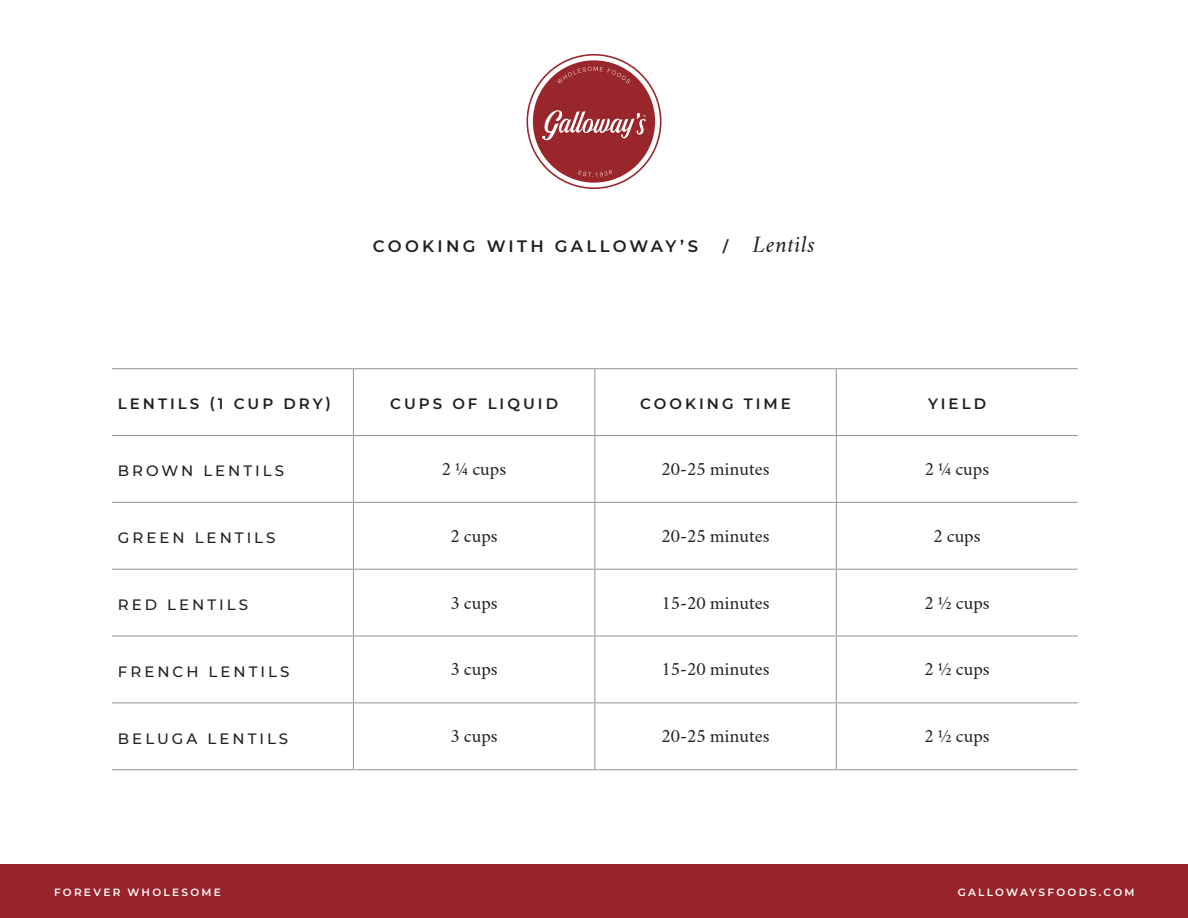
<style>
.page{position:relative;width:1188px;height:918px;background:#fff}
.page>*{position:absolute;margin:0;border:0;box-sizing:border-box;transform-origin:0 0}
.t1{font:italic 21px "Crimson Text";letter-spacing:.035em;color:#231f20}
.t2{font:16.5px "Crimson Text";color:#231f20}
.t3{font:600 16.5px "Montserrat";letter-spacing:.195em;color:#231f20}
.t4{font:500 15px "Montserrat";letter-spacing:.2em;color:#231f20}
.t5{font:600 15px "Montserrat";letter-spacing:.2em;color:#231f20}
.t6{font:600 10.5px "Montserrat";letter-spacing:.22em;color:#fff}
.s1{font-family:"Montserrat";font-weight:600;font-style:normal;font-size:15px}
</style>
<div class="page">
<svg style="left:526px;top:54px;width:136px;height:135px"></svg>
<div style="left:0;top:864px;width:1188px;height:54px;background:#98232b"></div>
<hr style="left:112px;top:368px;width:241px;height:1px;background:#939598">
<hr style="left:353px;top:368px;width:242px;height:1px;background:#939598">
<hr style="left:353px;top:369px;width:1px;height:66px;background:#939598">
<hr style="left:595px;top:368px;width:241px;height:1px;background:#939598">
<hr style="left:595px;top:369px;width:1px;height:66px;background:#939598">
<hr style="left:836px;top:368px;width:242px;height:1px;background:#939598">
<hr style="left:836px;top:369px;width:1px;height:66px;background:#939598">
<hr style="left:112px;top:435px;width:241px;height:1px;background:#939598">
<hr style="left:353px;top:435px;width:242px;height:1px;background:#939598">
<hr style="left:353px;top:436px;width:1px;height:66px;background:#939598">
<hr style="left:595px;top:435px;width:241px;height:1px;background:#939598">
<hr style="left:595px;top:436px;width:1px;height:66px;background:#939598">
<hr style="left:836px;top:435px;width:242px;height:1px;background:#939598">
<hr style="left:836px;top:436px;width:1px;height:66px;background:#939598">
<hr style="left:112px;top:502px;width:241px;height:1px;background:#939598">
<hr style="left:353px;top:502px;width:242px;height:1px;background:#939598">
<hr style="left:353px;top:503px;width:1px;height:66px;background:#939598">
<hr style="left:595px;top:502px;width:241px;height:1px;background:#939598">
<hr style="left:595px;top:503px;width:1px;height:66px;background:#939598">
<hr style="left:836px;top:502px;width:242px;height:1px;background:#939598">
<hr style="left:836px;top:503px;width:1px;height:66px;background:#939598">
<hr style="left:112px;top:569px;width:241px;height:1px;background:#939598">
<hr style="left:353px;top:569px;width:242px;height:1px;background:#939598">
<hr style="left:353px;top:570px;width:1px;height:66px;background:#939598">
<hr style="left:595px;top:569px;width:241px;height:1px;background:#939598">
<hr style="left:595px;top:570px;width:1px;height:66px;background:#939598">
<hr style="left:836px;top:569px;width:242px;height:1px;background:#939598">
<hr style="left:836px;top:570px;width:1px;height:66px;background:#939598">
<hr style="left:112px;top:636px;width:241px;height:1px;background:#939598">
<hr style="left:353px;top:636px;width:242px;height:1px;background:#939598">
<hr style="left:353px;top:636px;width:1px;height:66px;background:#939598">
<hr style="left:595px;top:636px;width:241px;height:1px;background:#939598">
<hr style="left:595px;top:636px;width:1px;height:66px;background:#939598">
<hr style="left:836px;top:636px;width:242px;height:1px;background:#939598">
<hr style="left:836px;top:636px;width:1px;height:66px;background:#939598">
<hr style="left:112px;top:702px;width:241px;height:1px;background:#939598">
<hr style="left:353px;top:702px;width:242px;height:1px;background:#939598">
<hr style="left:353px;top:703px;width:1px;height:66px;background:#939598">
<hr style="left:595px;top:702px;width:241px;height:1px;background:#939598">
<hr style="left:595px;top:703px;width:1px;height:66px;background:#939598">
<hr style="left:836px;top:702px;width:242px;height:1px;background:#939598">
<hr style="left:836px;top:703px;width:1px;height:66px;background:#939598">
<hr style="left:112px;top:769px;width:241px;height:1px;background:#939598">
<hr style="left:353px;top:769px;width:242px;height:1px;background:#939598">
<hr style="left:595px;top:769px;width:241px;height:1px;background:#939598">
<hr style="left:836px;top:769px;width:242px;height:1px;background:#939598">
<p class="t3" style="left:373px;top:235px;width:327px">COOKING WITH GALLOWAY’S</p>
<p class="t1" style="left:723px;top:233px;width:94px"><span class="s1">/</span> Lentils</p>
<p class="t5" style="left:118px;top:393px;width:215px">LENTILS (1 CUP DRY)</p>
<p class="t5" style="left:390px;top:393px;width:169px">CUPS OF LIQUID</p>
<p class="t5" style="left:640px;top:393px;width:152px">COOKING TIME</p>
<p class="t5" style="left:928px;top:393px;width:59px">YIELD</p>
<p class="t4" style="left:118px;top:460px;width:168px">BROWN LENTILS</p>
<p class="t2" style="left:442px;top:459px;width:66px">2 ¼ cups</p>
<p class="t2" style="left:661px;top:459px;width:110px">20-25 minutes</p>
<p class="t2" style="left:925px;top:459px;width:66px">2 ¼ cups</p>
<p class="t4" style="left:118px;top:527px;width:159px">GREEN LENTILS</p>
<p class="t2" style="left:451px;top:526px;width:49px">2 cups</p>
<p class="t2" style="left:661px;top:526px;width:110px">20-25 minutes</p>
<p class="t2" style="left:933px;top:526px;width:49px">2 cups</p>
<p class="t4" style="left:118px;top:594px;width:132px">RED LENTILS</p>
<p class="t2" style="left:451px;top:592px;width:49px">3 cups</p>
<p class="t2" style="left:661px;top:592px;width:110px">15-20 minutes</p>
<p class="t2" style="left:924px;top:592px;width:67px">2 ½ cups</p>
<p class="t4" style="left:118px;top:661px;width:173px">FRENCH LENTILS</p>
<p class="t2" style="left:451px;top:659px;width:49px">3 cups</p>
<p class="t2" style="left:661px;top:659px;width:110px">15-20 minutes</p>
<p class="t2" style="left:924px;top:659px;width:67px">2 ½ cups</p>
<p class="t4" style="left:118px;top:728px;width:172px">BELUGA LENTILS</p>
<p class="t2" style="left:451px;top:726px;width:49px">3 cups</p>
<p class="t2" style="left:661px;top:726px;width:110px">20-25 minutes</p>
<p class="t2" style="left:924px;top:726px;width:67px">2 ½ cups</p>
<p class="t6" style="left:54px;top:885px;width:168px">FOREVER WHOLESOME</p>
<p class="t6" style="left:958px;top:885px;width:178px">GALLOWAYSFOODS.COM</p>
</div>
